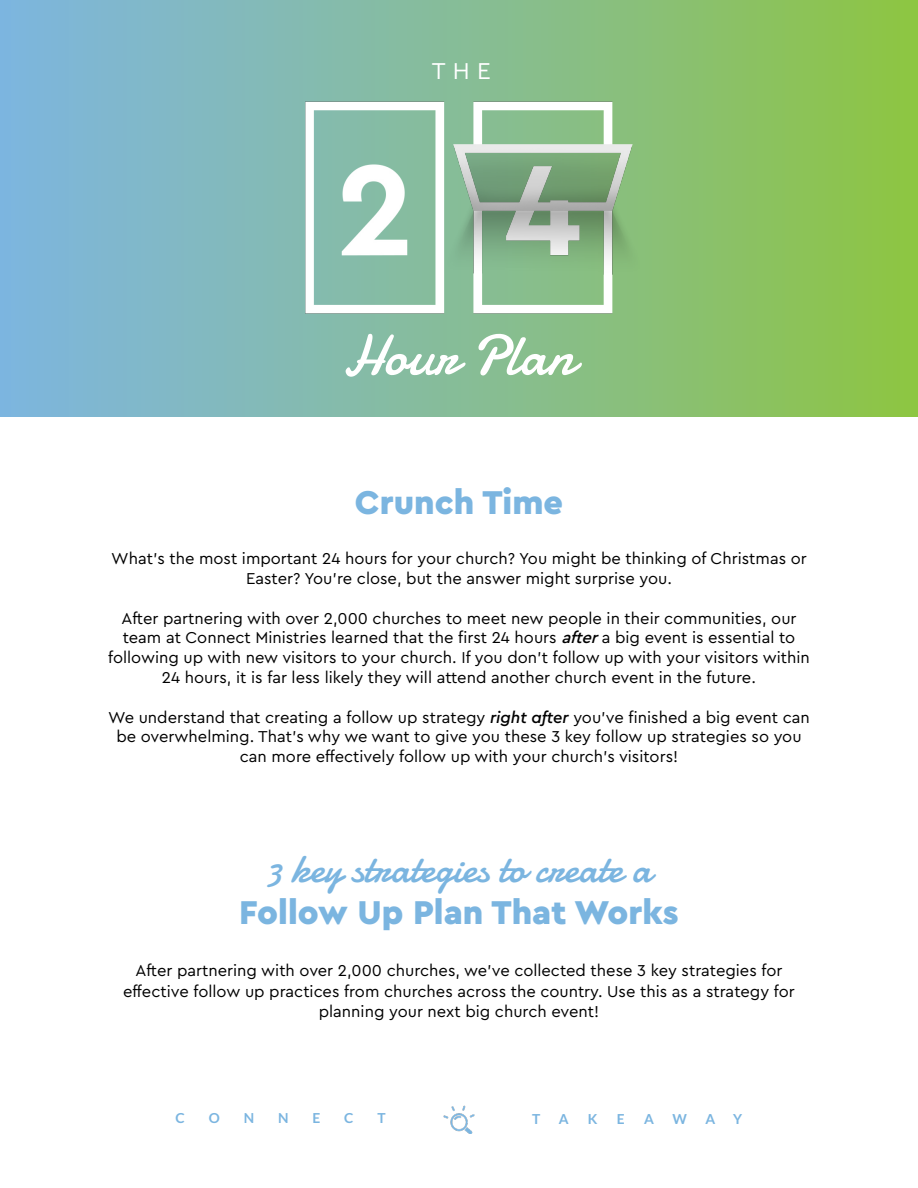
<style>
.page{position:relative;width:918px;height:1188px;background:#fff}
.page>*{position:absolute;margin:0;border:0;box-sizing:border-box;transform-origin:0 0}
.t1{font:57.6px "Damion";color:#fff}
.t2{font:40.5px "Damion";color:#7bb5e0}
.t3{font:900 34.5px "Cera Pro";color:#7bb5e0}
.t4{font:24px "Cera Pro";color:#fff}
.t5{font:16.5px/19.8px "Cera Pro";color:#000;text-align:center}
.t6{font:700 13.8px "Lato";color:#7bb5e0}
.s1{font-weight:500;font-style:italic}
</style>
<div class="page">
<img style="left:443px;top:1105px;width:32px;height:29px">
<div style="left:0;top:0;width:918px;height:417px;background:linear-gradient(to right,#7eb5e3,#8ec447)"></div>
<img style="left:273px;top:99px;width:372px;height:217px">
<h3 class="t4" style="left:432px;top:55px;width:60px">THE</h3>
<h1 class="t1" style="left:343px;top:316px;width:233px">Hour Plan</h1>
<h3 class="t3" style="left:355px;top:479px;width:210px">Crunch Time</h3>
<p class="t5" style="left:111px;top:548px;width:697px">What’s the most important 24 hours for your church? You might be thinking of Christmas or<br>Easter? You’re close, but the answer might surprise you.</p>
<p class="t5" style="left:108px;top:607px;width:703px">After partnering with over 2,000 churches to meet new people in their communities, our team at Connect Ministries learned that the first 24 hours <span class="s1">after</span>a big event is essential to following up with new visitors to your church. If you don’t follow up with your visitors within 24 hours, it is far less likely they will attend another church event in the future.</p>
<p class="t5" style="left:108px;top:706px;width:703px">We understand that creating a follow up strategy <span class="s1">right after</span> you’ve finished a big event can be overwhelming. That’s why we want to give you these 3 key follow up strategies so you can more effectively follow up with your church’s visitors!</p>
<h2 class="t2" style="left:266px;top:841px;width:387px">3 key strategies to create a</h2>
<h3 class="t3" style="left:239px;top:890px;width:441px">Follow Up Plan That Works</h3>
<p class="t5" style="left:123px;top:960px;width:673px;line-height:20.2px">After partnering with over 2,000 churches, we’ve collected these 3 key strategies for effective follow up practices from churches across the country. Use this as a strategy for planning your next big church event!</p>
<p class="t6" style="left:176px;top:1110px;width:11px">C</p>
<p class="t6" style="left:209px;top:1110px;width:13px">O</p>
<p class="t6" style="left:244px;top:1110px;width:12px">N</p>
<p class="t6" style="left:278px;top:1110px;width:12px">N</p>
<p class="t6" style="left:312px;top:1110px;width:9px">E</p>
<p class="t6" style="left:344px;top:1110px;width:11px">C</p>
<p class="t6" style="left:377px;top:1110px;width:10px">T</p>
<p class="t6" style="left:532px;top:1111px;width:10px">T</p>
<p class="t6" style="left:559px;top:1111px;width:11px">A</p>
<p class="t6" style="left:588px;top:1111px;width:11px">K</p>
<p class="t6" style="left:617px;top:1111px;width:9px">E</p>
<p class="t6" style="left:644px;top:1111px;width:11px">A</p>
<p class="t6" style="left:672px;top:1111px;width:16px">W</p>
<p class="t6" style="left:705px;top:1111px;width:11px">A</p>
<p class="t6" style="left:733px;top:1111px;width:11px">Y</p>
</div>
